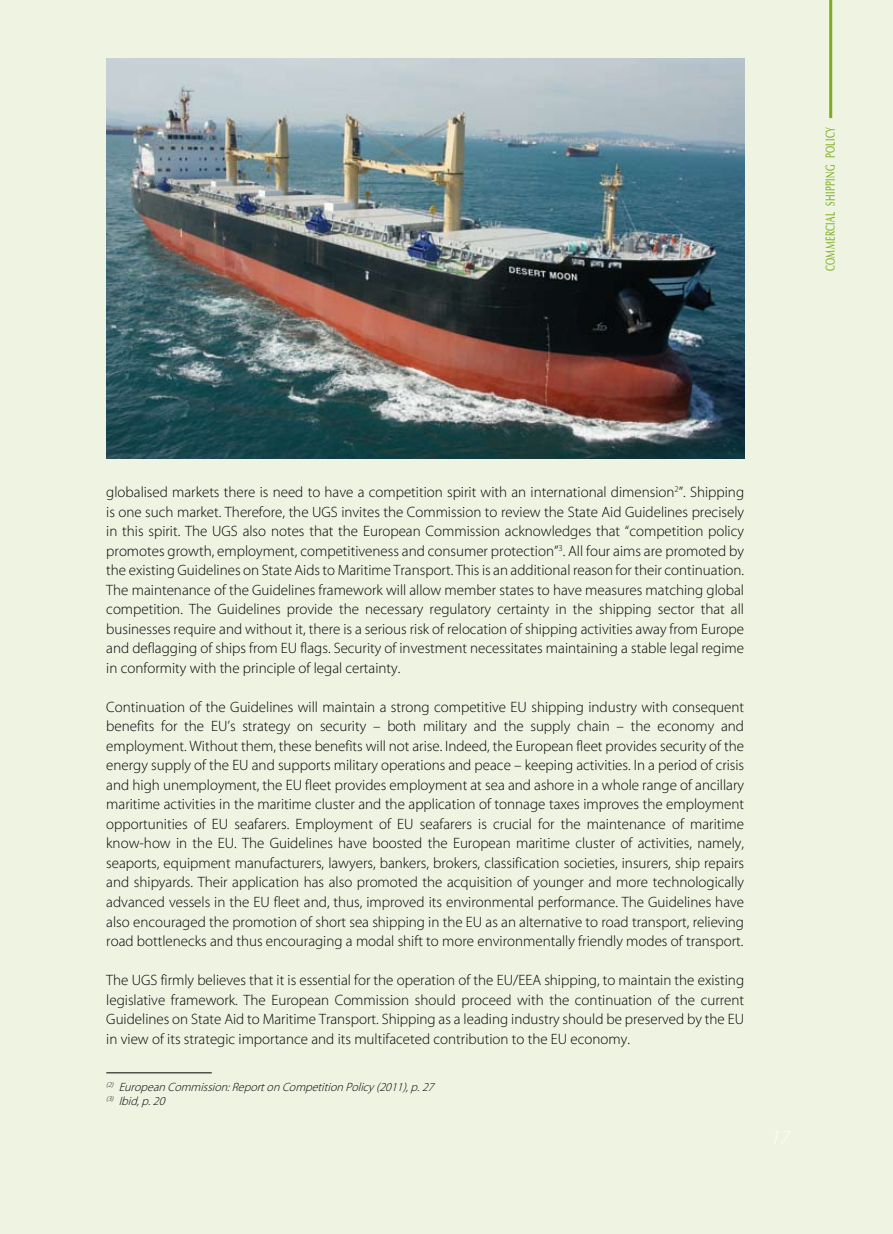
<style>
.page{position:relative;width:893px;height:1234px;background:#fff}
.page>*{position:absolute;margin:0;border:0;box-sizing:border-box;transform-origin:0 0}
.t1{font:300 15px/19.5px "Myriad Greek";color:#000;text-align:justify}
.t2{font:13.5px "UB Optima";letter-spacing:.05em;color:#7bad1f;scale:.65 1}
.t3{font:italic 300 12px/14.4px "Myriad Greek";color:#000}
</style>
<div class="page">
<div style="left:0;top:0;width:893px;height:1233px;background:#eef3e2"></div>
<hr style="left:106px;top:1072px;width:106px;height:1px;background:#000">
<img style="left:106px;top:58px;width:638px;height:400px">
<hr style="left:829px;top:0;width:3px;height:118px;background:#7bad1f">
<p class="t2" style="left:823px;top:271px;width:223px;rotate:-90deg">COMMERCIAL SHIPPING POLICY</p>
<p class="t1" style="left:106px;top:483px;width:639px">globalised markets there is need to have a competition spirit with an international dimension ”. Shipping is one such market. Therefore, the UGS invites the Commission to review the State Aid Guidelines precisely in this spirit. The UGS also notes that the European Commission acknowledges that “competition policy promotes growth, employment, competitiveness and consumer protection” . All four aims are promoted by the existing Guidelines on State Aids to Maritime Transport. This is an additional reason for their continuation.<br>The maintenance of the Guidelines framework will allow member states to have measures matching global competition. The Guidelines provide the necessary regulatory certainty in the shipping sector that all businesses require and without it, there is a serious risk of relocation of shipping activities away from Europe and deflagging of ships from EU flags. Security of investment necessitates maintaining a stable legal regime in conformity with the principle of legal certainty.</p>
<p class="t1" style="left:106px;top:697px;width:639px">Continuation of the Guidelines will maintain a strong competitive EU shipping industry with consequent benefits for the EU’s strategy on security – both military and the supply chain – the economy and employment. Without them, these benefits will not arise. Indeed, the European fleet provides security of the energy supply of the EU and supports military operations and peace – keeping activities. In a period of crisis and high unemployment, the EU fleet provides employment at sea and ashore in a whole range of ancillary maritime activities in the maritime cluster and the application of tonnage taxes improves the employment opportunities of EU seafarers. Employment of EU seafarers is crucial for the maintenance of maritime know-how in the EU. The Guidelines have boosted the European maritime cluster of activities, namely, seaports, equipment manufacturers, lawyers, bankers, brokers, classification societies, insurers, ship repairs and shipyards. Their application has also promoted the acquisition of younger and more technologically advanced vessels in the EU fleet and, thus, improved its environmental performance. The Guidelines have also encouraged the promotion of short sea shipping in the EU as an alternative to road transport, relieving road bottlenecks and thus encouraging a modal shift to more environmentally friendly modes of transport.</p>
<p class="t1" style="left:106px;top:970px;width:639px">The UGS firmly believes that it is essential for the operation of the EU/EEA shipping, to maintain the existing legislative framework. The European Commission should proceed with the continuation of the current Guidelines on State Aid to Maritime Transport. Shipping as a leading industry should be preserved by the EU in view of its strategic importance and its multifaceted contribution to the EU economy.</p>
<p class="t3" style="left:106px;top:1079px;width:330px"><sup>(2)</sup> European Commission:Reporton Competition Policy(2011),p.27 <sup>(3)</sup> Ibid,p.20</p>
</div>
